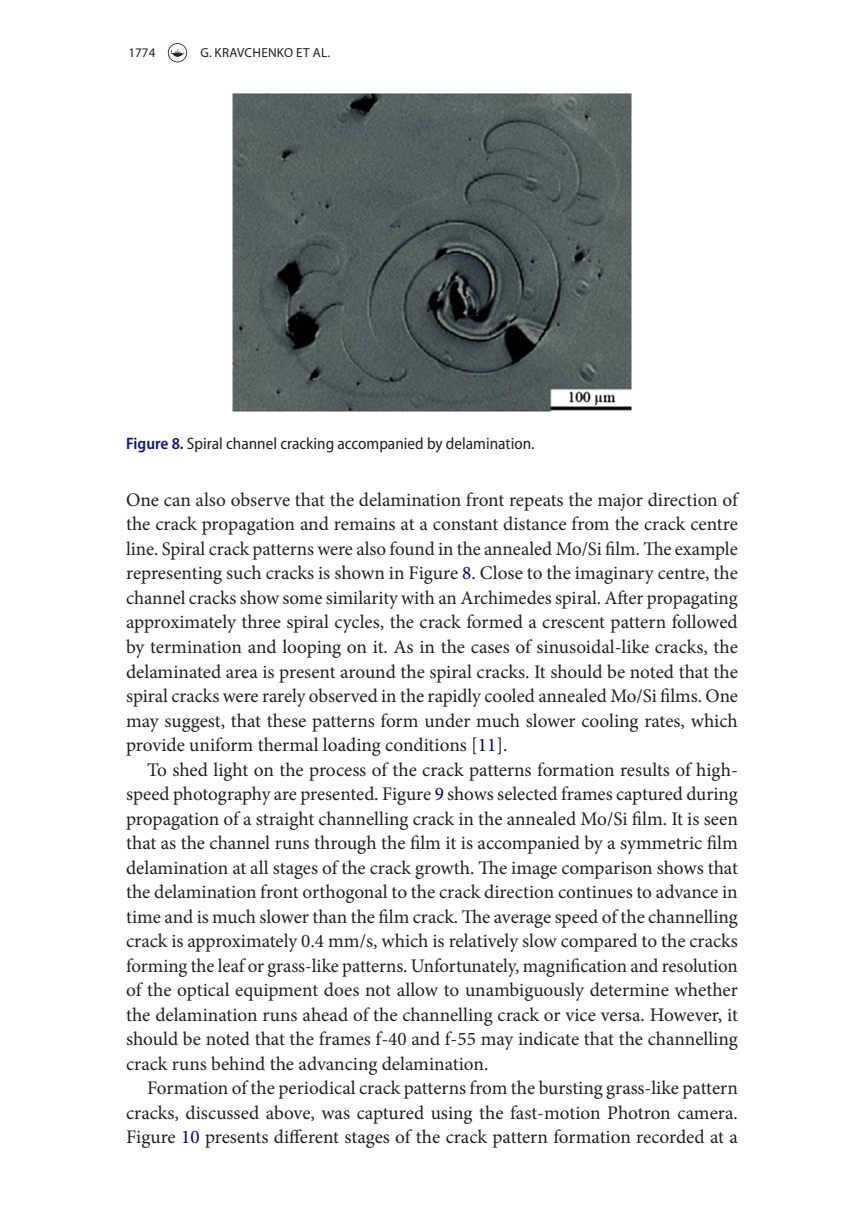
<style>
.page{position:relative;width:864px;height:1231px;background:#fff}
.page>*{position:absolute;margin:0;border:0;box-sizing:border-box;transform-origin:0 0}
.t1{font:19.25px/24.5px "Minion Pro";color:#231f20;text-align:justify}
.t2{font:semi-condensed 16.62px "Myriad Pro";color:#231f20}
.t3{font:13.12px "Myriad Pro";letter-spacing:.02em;color:#231f20}
.s1{font-weight:600;color:#10147e}
.s2{color:#000080}
</style>
<div class="page">
<img style="left:232px;top:93px;width:400px;height:319px">
<svg style="left:168px;top:43px;width:19px;height:19px"></svg>
<p class="t3" style="left:128px;top:44px;width:28px">1774</p>
<p class="t3" style="left:200px;top:44px;width:131px">G. KRAVCHENKO ET AL.</p>
<p class="t2" style="left:126px;top:434px;width:410px"><span class="s1">Figure 8.</span> Spiral channel cracking accompanied by delamination.</p>
<p class="t1" style="left:126px;top:487px;width:613px">One can also observe that the delamination front repeats the major direction of the crack propagation and remains at a constant distance from the crack centre line. Spiral crack patterns were also found in the annealed Mo/Si film. The example representing such cracks is shown in Figure <span class="s2">8</span>. Close to the imaginary centre, the channel cracks show some similarity with an Archimedes spiral. After propagating approximately three spiral cycles, the crack formed a crescent pattern followed by termination and looping on it. As in the cases of sinusoidal-like cracks, the delaminated area is present around the spiral cracks. It should be noted that the spiral cracks were rarely observed in the rapidly cooled annealed Mo/Si films. One may suggest, that these patterns form under much slower cooling rates, which provide uniform thermal loading conditions [<span class="s2">11</span>].</p>
<p class="t1" style="left:126px;top:757px;width:613px;text-indent:21px">To shed light on the process of the crack patterns formation results of high&shy;speed photography are presented. Figure <span class="s2">9</span> shows selected frames captured during propagation of a straight channelling crack in the annealed Mo/Si film. It is seen that as the channel runs through the film it is accompanied by a symmetric film delamination at all stages of the crack growth. The image comparison shows that the delamination front orthogonal to the crack direction continues to advance in time and is much slower than the film crack. The average speed of the channelling crack is approximately 0.4 mm/s, which is relatively slow compared to the cracks forming the leaf or grass-like patterns. Unfortunately, magnification and resolution of the optical equipment does not allow to unambiguously determine whether the delamination runs ahead of the channelling crack or vice versa. However, it should be noted that the frames f-40 and f-55 may indicate that the channelling crack runs behind the advancing delamination.</p>
<p class="t1" style="left:126px;top:1075px;width:613px;text-indent:21px">Formation of the periodical crack patterns from the bursting grass-like pattern cracks, discussed above, was captured using the fast-motion Photron camera.<br>Figure <span class="s2">10</span> presents different stages of the crack pattern formation recorded at a</p>
</div>
